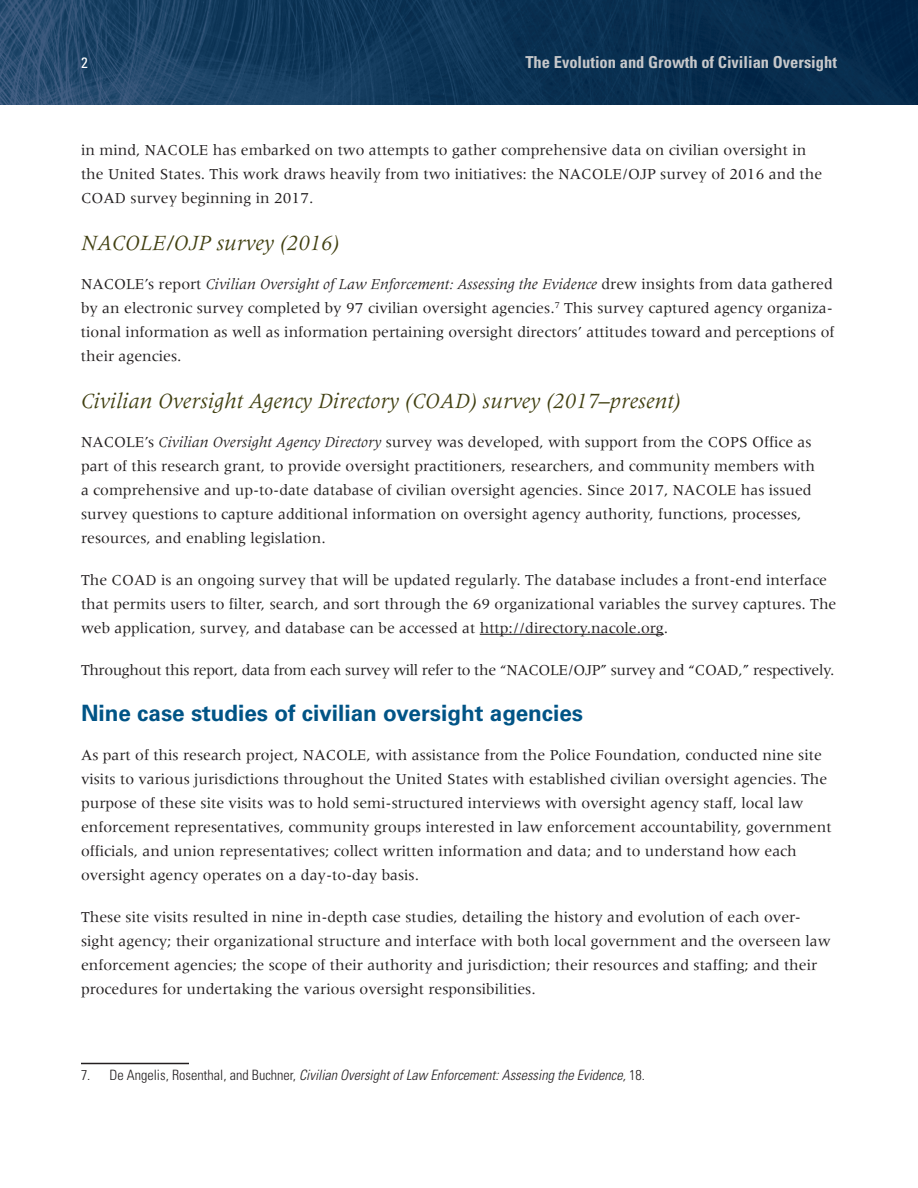
<style>
.page{position:relative;width:918px;height:1188px;background:#fff}
.page>*{position:absolute;margin:0;border:0;box-sizing:border-box;transform-origin:0 0}
.t1{font:italic 22.5px "Meridien LT Std";color:#403f10}
.t2{font:700 22.5px "Univers LT Std";color:#015486}
.t3{font:700 condensed 16.5px "Univers LT Std";color:#c7c8ca}
.t4{font:15.75px/24px "Meridien LT Std";color:#231f20}
.t5{font:15.75px "Meridien LT Std";letter-spacing:-.025em;color:#231f20}
.t6{font:condensed 15px "Univers LT Std";color:#fff}
.t7{font:italic 300 condensed 14.25px "Univers LT Std";color:#231f20}
.s1{font-style:italic}
.s2{font-style:normal}
</style>
<div class="page">
<img style="left:0;top:0;width:918px;height:104px">
<hr style="left:480px;top:634px;width:184px;height:1px;background:#231f20">
<hr style="left:81px;top:1063px;width:108px;height:1px;background:#231f20">
<p class="t6" style="left:81px;top:53px;width:8px">2</p>
<p class="t3" style="left:525px;top:52px;width:313px">The Evolution and Growth of Civilian Oversight</p>
<p class="t4" style="left:81px;top:138px;width:743px">in mind, NACOLE has embarked on two attempts to gather comprehensive data on civilian oversight in the United States. This work draws heavily from two initiatives: the NACOLE/OJP survey of 2016 and the<br>COAD survey beginning in 2017.</p>
<h4 class="t1" style="left:81px;top:231px;width:260px">NACOLE/OJP survey (2016)</h4>
<p class="t4" style="left:81px;top:272px;width:755px;text-align:justify">NACOLE’s report <span class="s1">Civilian Oversight of Law Enforcement: Assessing the Evidence</span> drew insights from data gathered by an electronic survey completed by 97 civilian oversight agencies.<sup>7</sup> This survey captured agency organiza&shy;tional information as well as information pertaining oversight directors’ attitudes toward and perceptions of their agencies.</p>
<h4 class="t1" style="left:81px;top:389px;width:602px">Civilian Oversight Agency Directory (COAD) survey (2017–present)</h4>
<p class="t4" style="left:81px;top:430px;width:736px">NACOLE’s <span class="s1">Civilian Oversight Agency Directory</span> survey was developed, with support from the COPS Office as part of this research grant, to provide oversight practitioners, researchers, and community members with a comprehensive and up-to-date database of civilian oversight agencies. Since 2017, NACOLE has issued survey questions to capture additional information on oversight agency authority, functions, processes, resources, and enabling legislation.</p>
<p class="t4" style="left:81px;top:568px;width:757px">The COAD is an ongoing survey that will be updated regularly. The database includes a front-end interface that permits users to filter, search, and sort through the 69 organizational variables the survey captures. The web application, survey, and database can be accessed at http://directory.nacole.org.</p>
<p class="t5" style="left:81px;top:661px;width:755px">Throughout this report, data from each survey will refer to the “NACOLE/OJP” survey and “COAD,” respectively.</p>
<h3 class="t2" style="left:81px;top:700px;width:504px">Nine case studies of civilian oversight agencies</h3>
<p class="t4" style="left:81px;top:743px;width:752px">As part of this research project, NACOLE, with assistance from the Police Foundation, conducted nine site visits to various jurisdictions throughout the United States with established civilian oversight agencies. The purpose of these site visits was to hold semi-structured interviews with oversight agency staff, local law enforcement representatives, community groups interested in law enforcement accountability, government officials, and union representatives; collect written information and data; and to understand how each oversight agency operates on a day-to-day basis.</p>
<p class="t4" style="left:81px;top:905px;width:751px">These site visits resulted in nine in-depth case studies, detailing the history and evolution of each over&shy;sight agency; their organizational structure and interface with both local government and the overseen law enforcement agencies; the scope of their authority and jurisdiction; their resources and staffing; and their procedures for undertaking the various oversight responsibilities.</p>
<p class="t7" style="left:81px;top:1066px;width:565px"><span class="s2">7. De Angelis, Rosenthal, and Buchner,</span> Civilian Oversight of Law Enforcement: Assessing the Evidence, <span class="s2">18.</span></p>
</div>
